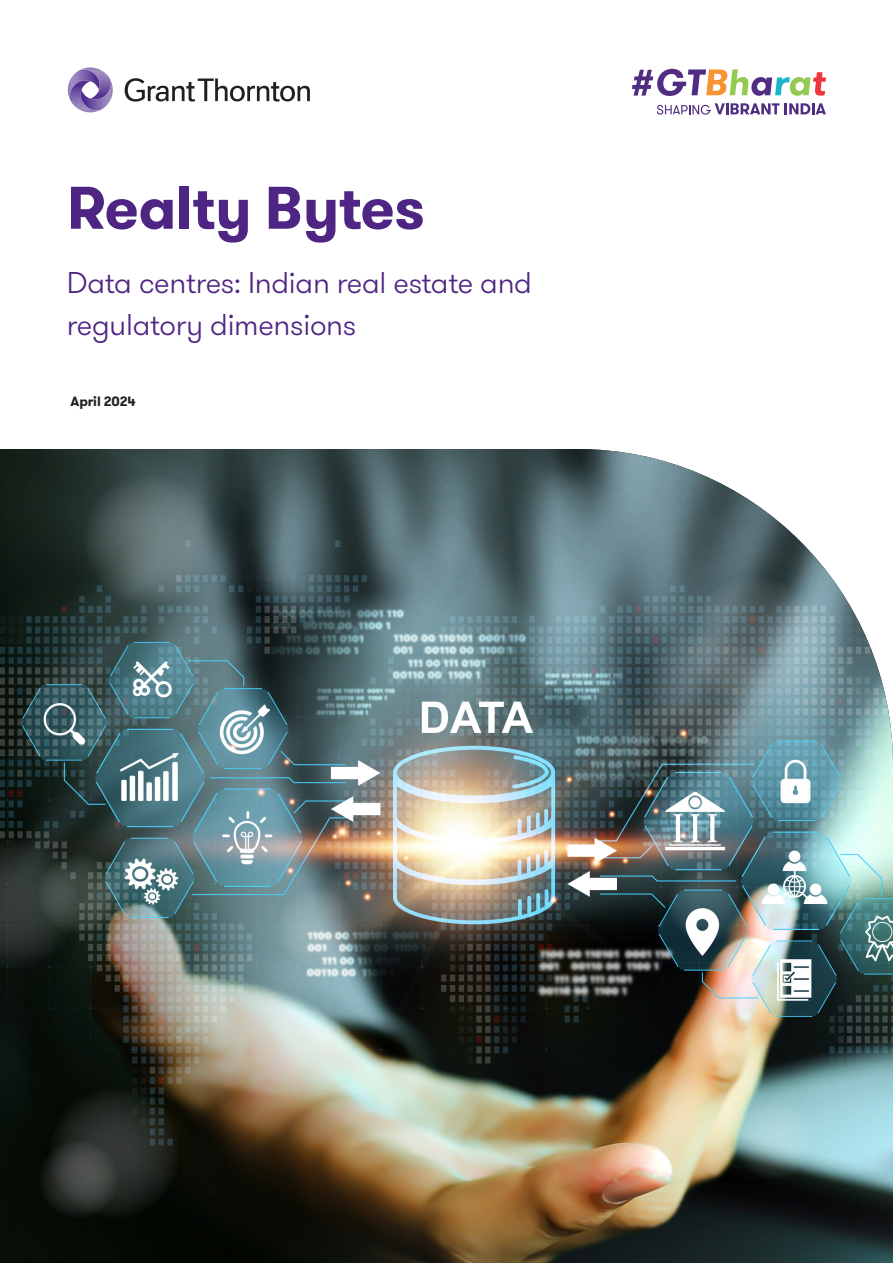
<style>
.page{position:relative;width:893px;height:1263px;background:#fff}
.page>*{position:absolute;margin:0;border:0;box-sizing:border-box;transform-origin:0 0}
.t1{font:700 60px "GT Walsheim Pro";letter-spacing:-.01em;color:#4e2582}
.t2{font:300 30px/42px "GT Walsheim Pro";letter-spacing:-.01em;color:#4e2582}
.t3{font:700 13.5px "GT Walsheim Pro";letter-spacing:-.01em;color:#231f20}
</style>
<div class="page">
<img style="left:0;top:449px;width:893px;height:814px">
<svg style="left:125px;top:78px;width:185px;height:24px"></svg>
<svg style="left:67px;top:67px;width:46px;height:46px"></svg>
<svg style="left:632px;top:69px;width:194px;height:27px"></svg>
<svg style="left:657px;top:103px;width:122px;height:12px"></svg>
<svg style="left:785px;top:103px;width:41px;height:11px"></svg>
<h1 class="t1" style="left:67px;top:169px;width:359px">Realty Bytes</h1>
<p class="t2" style="left:67px;top:262px;width:467px">Data centres: Indian real estate and regulatory dimensions</p>
<p class="t3" style="left:71px;top:392px;width:66px">April 2024</p>
</div>
